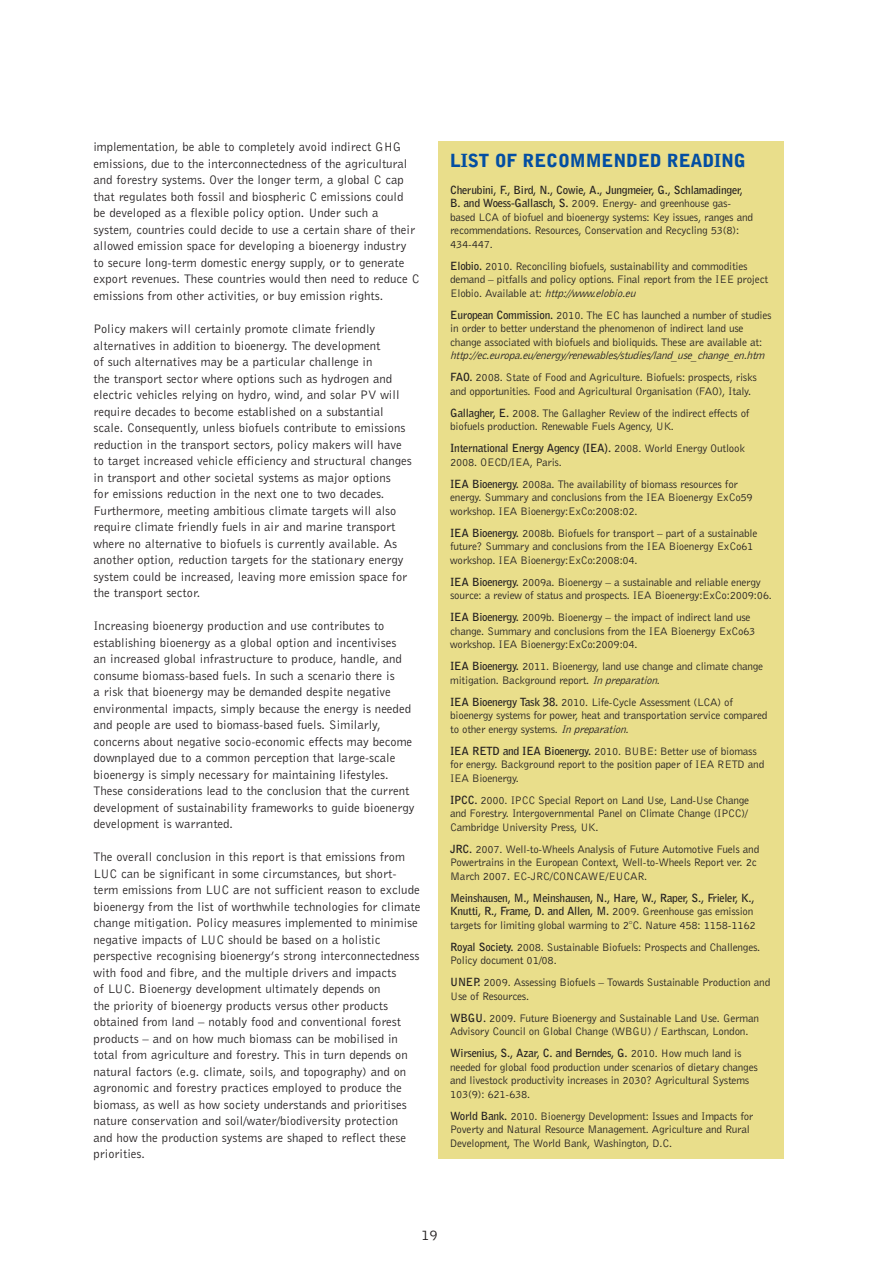
<style>
.page{position:relative;width:893px;height:1263px;background:#fff}
.page>*{position:absolute;margin:0;border:0;box-sizing:border-box;transform-origin:0 0}
.t1{font:900 18px "Bell Gothic";letter-spacing:-.01em;color:#034ea2}
.t2{font:15px "Bell Gothic BT";color:#231f20}
.t3{font:12.75px/16.5px "Bell Gothic BT";color:#231f20}
.t4{font:11.25px/13.5px "Bell Gothic BT";letter-spacing:-.02em;color:#231f20}
.t5{font:700 11.25px/13.5px "Bell Gothic BT";letter-spacing:-.02em;color:#231f20}
.t6{font:italic 11.25px/22px "Bell Gothic BT";color:#231f20}
.s1{font-weight:700}
.s2{font-style:italic}
.s3{font-weight:700;font-style:normal}
.s4{font-style:normal}
.s5{font-weight:400}
</style>
<div class="page">
<div style="left:438px;top:142px;width:346px;height:1017px;background:#e9de8b"></div>
<p class="t3" style="left:94px;top:139px;width:328px">implementation, be able to completely avoid indirect GHG emissions, due to the interconnectedness of the agricultural and forestry systems. Over the longer term, a global C cap that regulates both fossil and biospheric C emissions could<br>be developed as a flexible policy option. Under such a system, countries could decide to use a certain share of their allowed emission space for developing a bioenergy industry to secure long-term domestic energy supply, or to generate export revenues. These countries would then need to reduce C emissions from other activities, or buy emission rights.</p>
<p class="t3" style="left:94px;top:320px;width:320px">Policy makers will certainly promote climate friendly alternatives in addition to bioenergy. The development<br>of such alternatives may be a particular challenge in<br>the transport sector where options such as hydrogen and electric vehicles relying on hydro, wind, and solar PV will require decades to become established on a substantial scale. Consequently, unless biofuels contribute to emissions reduction in the transport sectors, policy makers will have to target increased vehicle efficiency and structural changes in transport and other societal systems as major options<br>for emissions reduction in the next one to two decades.<br>Furthermore, meeting ambitious climate targets will also require climate friendly fuels in air and marine transport where no alternative to biofuels is currently available. As another option, reduction targets for the stationary energy system could be increased, leaving more emission space for the transport sector.</p>
<p class="t3" style="left:94px;top:617px;width:323px">Increasing bioenergy production and use contributes to establishing bioenergy as a global option and incentivises<br>an increased global infrastructure to produce, handle, and consume biomass-based fuels. In such a scenario there is<br>a risk that bioenergy may be demanded despite negative environmental impacts, simply because the energy is needed and people are used to biomass-based fuels. Similarly, concerns about negative socio-economic effects may become downplayed due to a common perception that large-scale bioenergy is simply necessary for maintaining lifestyles.<br>These considerations lead to the conclusion that the current development of sustainability frameworks to guide bioenergy development is warranted.</p>
<p class="t3" style="left:94px;top:848px;width:328px">The overall conclusion in this report is that emissions from LUC can be significant in some circumstances, but short&shy;term emissions from LUC are not sufficient reason to exclude bioenergy from the list of worthwhile technologies for climate change mitigation. Policy measures implemented to minimise negative impacts of LUC should be based on a holistic perspective recognising bioenergy’s strong interconnectedness with food and fibre, and the multiple drivers and impacts<br>of LUC. Bioenergy development ultimately depends on<br>the priority of bioenergy products versus other products obtained from land – notably food and conventional forest products – and on how much biomass can be mobilised in total from agriculture and forestry. This in turn depends on natural factors (e.g. climate, soils, and topography) and on agronomic and forestry practices employed to produce the biomass, as well as how society understands and prioritises nature conservation and soil/water/biodiversity protection and how the production systems are shaped to reflect these priorities.</p>
<h1 class="t1" style="left:450px;top:150px;width:297px">LIST OF RECOMMENDED READING</h1>
<p class="t4" style="left:450px;top:183px;width:304px"><span class="s1">Cherubini, F., Bird, N., Cowie, A., Jungmeier, G., Schlamadinger, B. and Woess-Gallasch, S.</span> 2009. Energy- and greenhouse gas&shy;based LCA of biofuel and bioenergy systems: Key issues, ranges and recommendations. Resources, Conservation and Recycling 53(8):<br>434-447.</p>
<p class="t4" style="left:450px;top:259px;width:319px"><span class="s1">Elobio.</span> 2010. Reconciling biofuels, sustainability and commodities demand – pitfalls and policy options. Final report from the IEE project<br>E l o b i o . Av a i l a b l e a t : <span class="s2">http://www.elobio.eu</span></p>
<p class="t4" style="left:450px;top:308px;width:323px"><span class="s1">European Commission.</span> 2010. The EC has launched a number of studies in order to better understand the phenomenon of indirect land use change associated with biofuels and bioliquids. These are available at:</p>
<p class="t6" style="left:450px;top:344px;width:319px">http://ec.europa.eu/energy/renewables/studies/land_ use_ change_ en.htm<br><span class="s3">FAO.</span> <span class="s4">2008. State of Food and Agriculture. Biofuels: prospects, risks</span></p>
<p class="t4" style="left:450px;top:379px;width:303px;line-height:22px">and opportunities. Food and Agricultural Organisation (FAO), Italy.<br><span class="s1">Gallagher, E.</span> 2008. The Gallagher Review of the indirect effects of</p>
<p class="t4" style="left:450px;top:415px;width:296px;line-height:22px">biofuels production. Renewable Fuels Agency, UK.<br><span class="s1">International Energy Agency (IEA).</span> 2008. World Energy Outlook</p>
<p class="t4" style="left:450px;top:450px;width:289px;line-height:22px">2008. OECD/IEA, Paris.<br><span class="s1">IEA Bioenergy.</span> 2008a. The availability of biomass resources for</p>
<p class="t4" style="left:450px;top:490px;width:304px">energy. Summary and conclusions from the IEA Bioenergy ExCo59 workshop. IEA Bioenergy:ExCo:2008:02.</p>
<p class="t4" style="left:450px;top:526px;width:309px"><span class="s1">IEA Bioenergy.</span> 2008b. Biofuels for transport – part of a sustainable future? Summary and conclusions from the IEA Bioenergy ExCo61 workshop. IEA Bioenergy:ExCo:2008:04.</p>
<p class="t4" style="left:450px;top:575px;width:323px"><span class="s1">IEA Bioenergy.</span> 2009a. Bioenergy – a sustainable and reliable energy source: a review of status and prospects. IEA Bioenergy:ExCo:2009:06.</p>
<p class="t4" style="left:450px;top:610px;width:307px"><span class="s1">IEA Bioenergy.</span> 2009b. Bioenergy – the impact of indirect land use change. Summary and conclusions from the IEA Bioenergy ExCo63 workshop. IEA Bioenergy:ExCo:2009:04.</p>
<p class="t4" style="left:450px;top:659px;width:315px"><span class="s1">IEA Bioenergy.</span> 2011. Bioenergy, land use change and climate change mitigation. Background report. <span class="s2">Inpreparation</span>.</p>
<p class="t4" style="left:450px;top:695px;width:319px"><span class="s1">IEA Bioenergy Task 38.</span> 2010. Life-Cycle Assessment (LCA) of bioenergy systems for power, heat and transportation service compared to other energy systems. <span class="s2">Inpreparation.</span></p>
<p class="t4" style="left:450px;top:744px;width:316px"><span class="s1">IEA RETD and IEA Bioenergy.</span> 2010. BUBE: Better use of biomass for energy. Background report to the position paper of IEA RETD and<br>IEA Bioenergy.</p>
<p class="t4" style="left:450px;top:793px;width:301px;text-align:justify"><span class="s1">IPCC.</span> 2000. IPCC Special Report on Land Use, Land-Use Change and Forestry. Intergovernmental Panel on Climate Change (IPCC)/ Cambridge University Press, UK.</p>
<p class="t4" style="left:450px;top:842px;width:311px"><span class="s1">JRC.</span> 2007. Well-to-Wheels Analysis of Future Automotive Fuels and<br>Powertrains in the European Context, Well-to-Wheels Report ver. 2c<br>March 2007. EC-JRC/CONCAWE/EUCAR.</p>
<p class="t5" style="left:450px;top:890px;width:307px">Meinshausen, M., Meinshausen, N., Hare, W., Raper, S., Frieler, K.,<br>Knutti, R., Frame, D. and Allen, M. <span class="s5">2009. Greenhouse gas emission targets for limiting global warming to 2°C. Nature 458: 1158-1162</span></p>
<p class="t4" style="left:450px;top:940px;width:312px"><span class="s1">Royal Society.</span> 2008. Sustainable Biofuels: Prospects and Challenges.<br>Policy document 01/08.</p>
<p class="t4" style="left:450px;top:975px;width:322px"><span class="s1">UNEP.</span> 2009. Assessing Biofuels – Towards Sustainable Production and<br>Use of Resources.</p>
<p class="t4" style="left:450px;top:1011px;width:310px"><span class="s1">WBGU.</span> 2009. Future Bioenergy and Sustainable Land Use. German<br>Advisory Council on Global Change (WBGU) / Earthscan, London.</p>
<p class="t4" style="left:450px;top:1046px;width:309px"><span class="s1">Wirsenius, S., Azar, C. and Berndes, G.</span> 2010. How much land is needed for global food production under scenarios of dietary changes and livestock productivity increases in 2030? Agricultural Systems 103(9): 621-638.</p>
<p class="t4" style="left:450px;top:1109px;width:305px"><span class="s1">World Bank.</span> 2010. Bioenergy Development: Issues and Impacts for<br>Poverty and Natural Resource Management. Agriculture and Rural<br>Development, The World Bank, Washington, D.C.</p>
<p class="t2" style="left:421px;top:1226px;width:18px">19</p>
</div>
